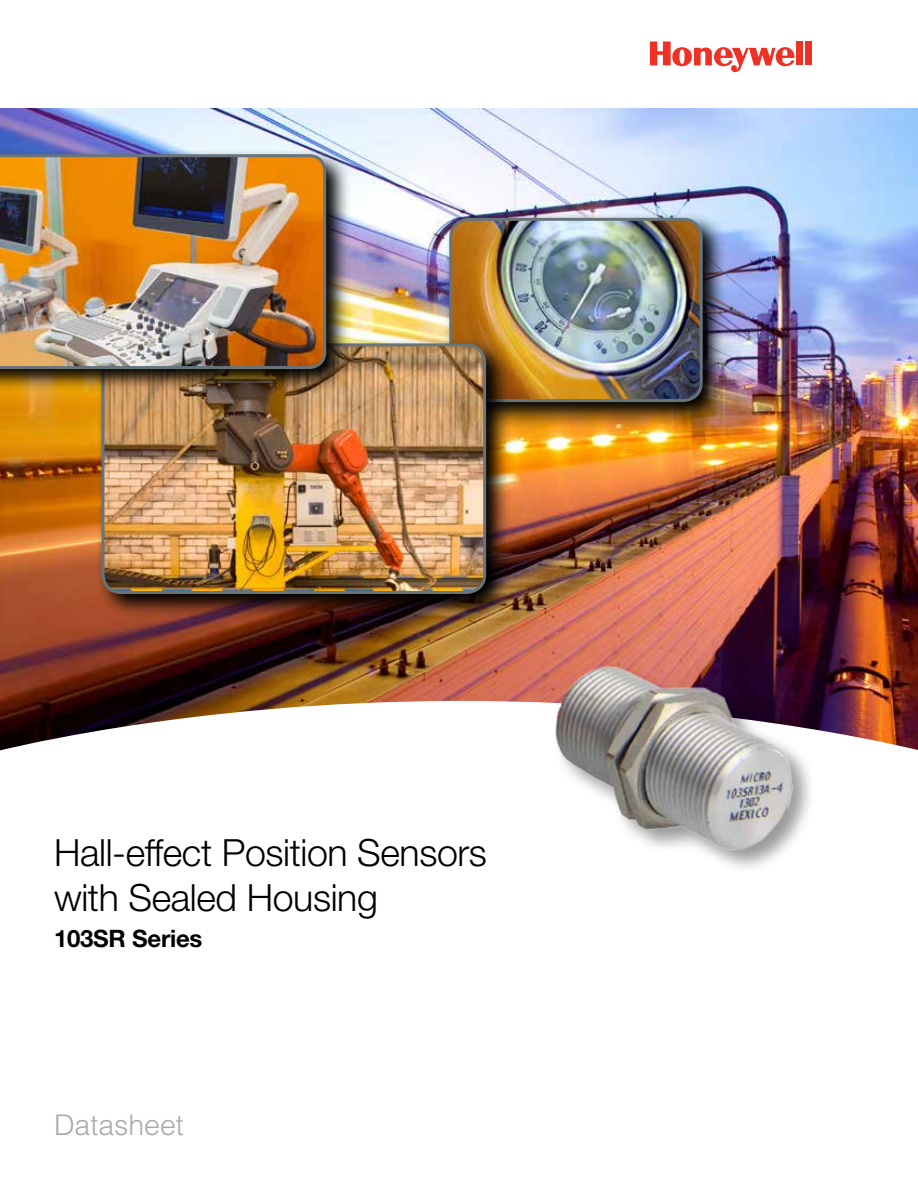
<style>
.page{position:relative;width:918px;height:1188px;background:#fff}
.page>*{position:absolute;margin:0;border:0;box-sizing:border-box;transform-origin:0 0}
.t1{font:300 37.5px/45px "Helvetica Neue LT Std";letter-spacing:-.01em;color:#000}
.t2{font:300 28.5px "Helvetica LT Std";color:#a7a9ac}
.t3{font:700 24px "Helvetica Neue LT Std";letter-spacing:-.01em;color:#000}
</style>
<div class="page">
<img style="left:0;top:109px;width:918px;height:592px">
<div style="left:796px;top:42px;width:7px;height:23px;background:#ee3124"></div>
<div style="left:805px;top:42px;width:7px;height:23px;background:#ee3124"></div>
<svg style="left:650px;top:42px;width:145px;height:30px"></svg>
<svg style="left:0;top:701px;width:918px;height:50px"></svg>
<img style="left:444px;top:212px;width:284px;height:215px">
<img style="left:451px;top:219px;width:250px;height:182px">
<div style="left:449px;top:218px;width:254px;height:184px;border:3px solid #68737a;border-radius:18px"></div>
<img style="left:96px;top:338px;width:415px;height:280px">
<img style="left:103px;top:345px;width:382px;height:247px">
<div style="left:102px;top:343px;width:384px;height:251px;border:3px solid #68737a;border-radius:18px"></div>
<img style="left:0;top:148px;width:351px;height:246px">
<img style="left:0;top:153px;width:328px;height:218px">
<div style="left:552px;top:663px;width:264px;height:211px;background:#000;opacity:.4"></div>
<img style="left:536px;top:656px;width:275px;height:206px">
<p class="t1" style="left:54px;top:829px;width:435px">Hall-effect Position Sensors with Sealed Housing</p>
<p class="t3" style="left:54px;top:924px;width:150px">103SR Series</p>
<p class="t2" style="left:54px;top:1107px;width:131px">Datasheet</p>
</div>
